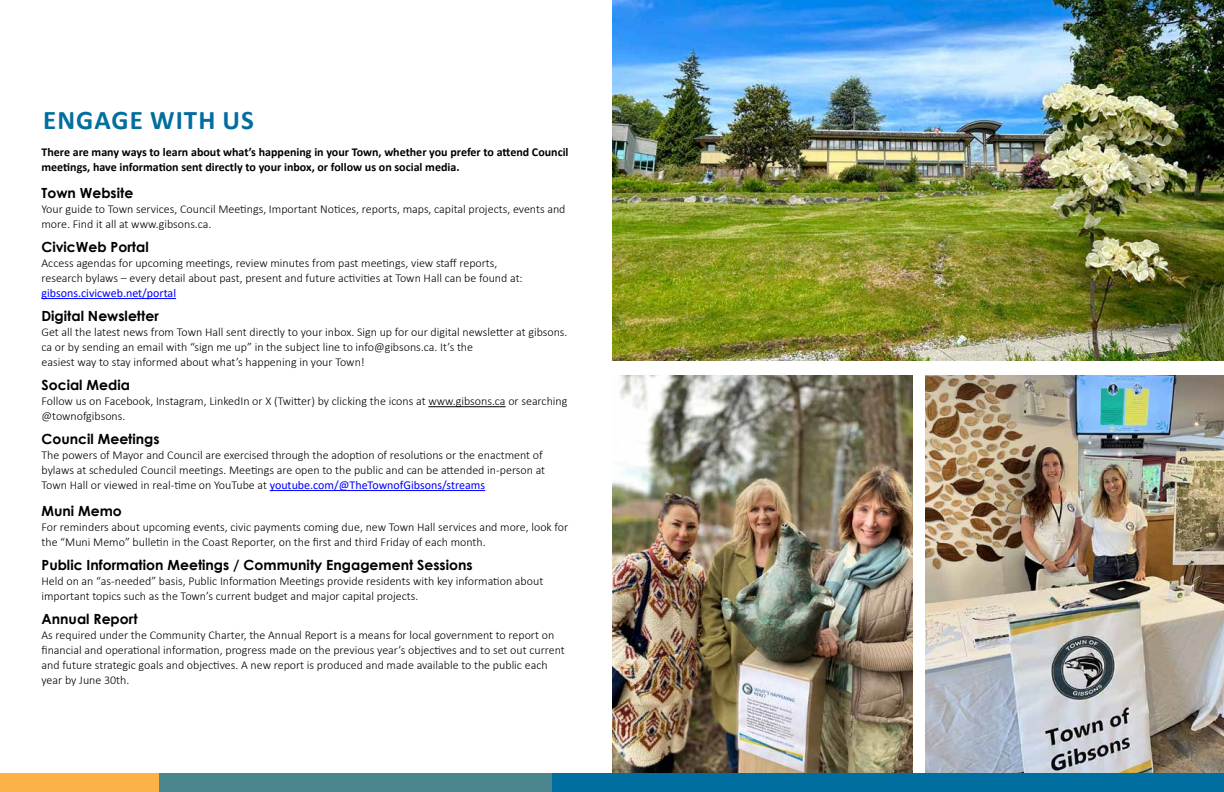
<style>
.page{position:relative;width:1224px;height:792px;background:#fff}
.page>*{position:absolute;margin:0;border:0;box-sizing:border-box;transform-origin:0 0}
.t1{font:700 27px "Calibri";letter-spacing:.04em;color:#006e9f}
.t2{font:700 14px "Century Gothic";color:#000}
.t3{font:300 12px/15px "Calibri";color:#000}
.t4{font:700 12px/15px "Calibri";color:#000}
.t5{font:12px "Calibri";color:#00f}
.s1{font-weight:400;color:#00f}
</style>
<div class="page">
<div style="left:0;top:773px;width:785px;height:19px;background:#fcb249"></div>
<div style="left:160px;top:773px;width:810px;height:19px;background:#4b868f"></div>
<div style="left:553px;top:773px;width:671px;height:19px;background:#006e9f"></div>
<hr style="left:42px;top:298px;width:134px;height:1px;background:#00f">
<hr style="left:428px;top:406px;width:78px;height:1px;background:#000">
<hr style="left:270px;top:490px;width:215px;height:1px;background:#00f">
<img style="left:612px;top:375px;width:301px;height:398px">
<img style="left:926px;top:375px;width:298px;height:398px">
<img style="left:613px;top:0;width:611px;height:361px">
<h1 class="t1" style="left:43px;top:101px;width:212px">ENGAGE WITH US</h1>
<p class="t4" style="left:42px;top:145px;width:529px">There are many ways to learn about what’s happening in your Town, whether you prefer to attend Council meetings, have information sent directly to your inbox, or follow us on social media.</p>
<p class="t2" style="left:42px;top:182px;width:93px">Town Website</p>
<p class="t3" style="left:42px;top:202px;width:526px">Your guide to Town services, Council Meetings, Important Notices, reports, maps, capital projects, events and more. Find it all at www.gibsons.ca.</p>
<p class="t2" style="left:42px;top:236px;width:109px">CivicWeb Portal</p>
<p class="t3" style="left:42px;top:256px;width:483px">Access agendas for upcoming meetings, review minutes from past meetings, view staff reports, research bylaws – every detail about past, present and future activities at Town Hall can be found at:</p>
<p class="t5" style="left:42px;top:285px;width:136px">gibsons.civicweb.net/portal</p>
<p class="t2" style="left:42px;top:305px;width:119px">Digital Newsletter</p>
<p class="t3" style="left:42px;top:325px;width:528px">Get all the latest news from Town Hall sent directly to your inbox. Sign up for our digital newsletter at gibsons. ca or by sending an email with “sign me up” in the subject line to info@gibsons.ca. It’s the<br>easiest way to stay informed about what’s happening in your Town!</p>
<p class="t2" style="left:42px;top:374px;width:90px">Social Media</p>
<p class="t3" style="left:42px;top:394px;width:527px">Follow us on Facebook, Instagram, LinkedIn or X (Twitter) by clicking the icons at www.gibsons.ca or searching @townofgibsons.</p>
<p class="t2" style="left:42px;top:428px;width:120px">Council Meetings</p>
<p class="t3" style="left:42px;top:448px;width:505px">The powers of Mayor and Council are exercised through the adoption of resolutions or the enactment of bylaws at scheduled Council meetings. Meetings are open to the public and can be attended in-person at<br>Town Hall or viewed in real-time on YouTube at <span class="s1">youtube.com/@TheTownofGibsons/streams</span></p>
<p class="t2" style="left:42px;top:500px;width:82px">Muni Memo</p>
<p class="t3" style="left:42px;top:520px;width:528px">For reminders about upcoming events, civic payments coming due, new Town Hall services and more, look for the “Muni Memo” bulletin in the Coast Reporter, on the first and third Friday of each month.</p>
<p class="t2" style="left:42px;top:554px;width:433px">Public Information Meetings / Community Engagement Sessions</p>
<p class="t3" style="left:42px;top:574px;width:503px">Held on an “as-needed” basis, Public Information Meetings provide residents with key information about important topics such as the Town’s current budget and major capital projects.</p>
<p class="t2" style="left:42px;top:608px;width:98px">Annual Report</p>
<p class="t3" style="left:42px;top:628px;width:525px">As required under the Community Charter, the Annual Report is a means for local government to report on financial and operational information, progress made on the previous year’s objectives and to set out current and future strategic goals and objectives. A new report is produced and made available to the public each year by June 30th.</p>
</div>
